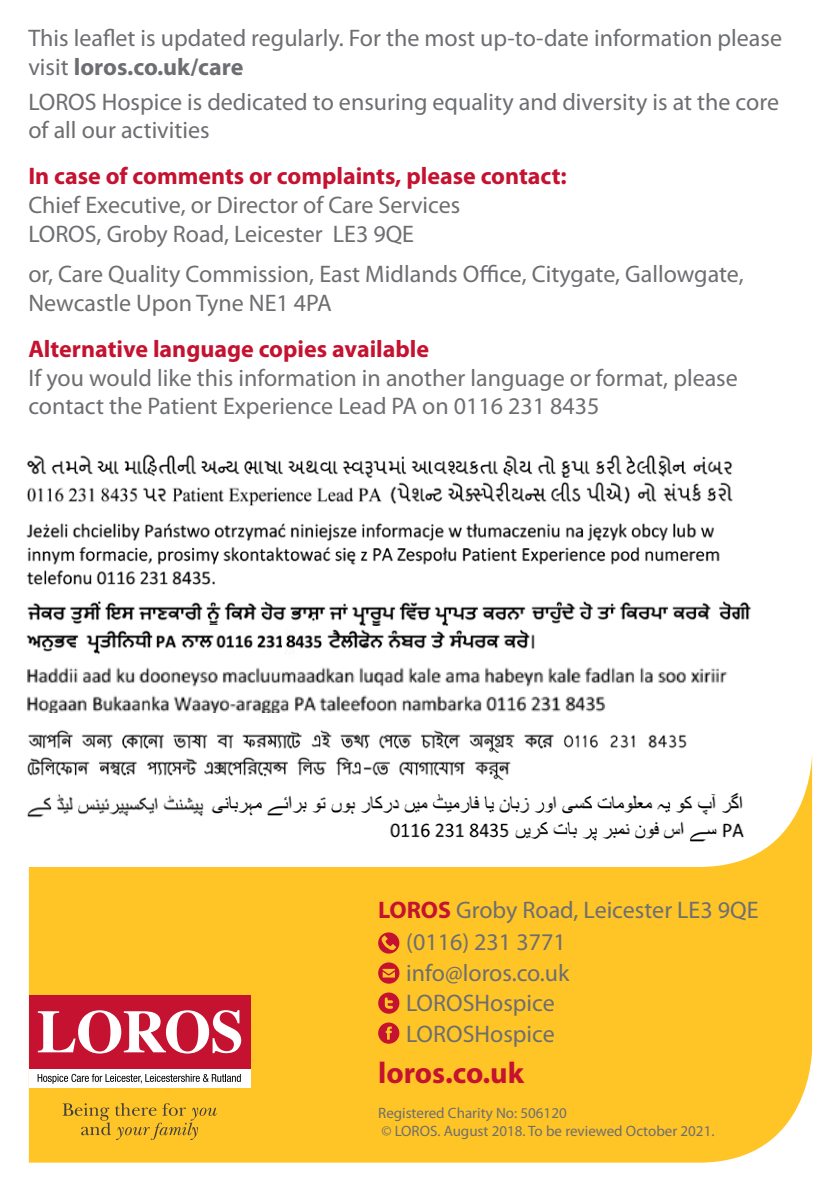
<style>
.page{position:relative;width:840px;height:1191px;background:#fff}
.page>*{position:absolute;margin:0;border:0;box-sizing:border-box;transform-origin:0 0}
.t1{font:700 30px "Myriad Pro";color:#c41230}
.t2{font:24px/28.8px "Myriad Pro";color:#6d6e71}
.t3{font:700 24px "Myriad Pro";color:#c41230}
.t4{font:15px/18px "Myriad Pro";color:#6d6e71}
.s1{font-weight:700}
.s2{font-weight:700;color:#c41230}
</style>
<div class="page">
<svg style="left:29px;top:761px;width:782px;height:401px;fill:#ffc425"></svg>
<div style="left:29px;top:995px;width:221px;height:73px;background:#c41230"></div>
<div style="left:29px;top:1068px;width:221px;height:19px;background:#fff"></div>
<svg style="left:38px;top:1010px;width:203px;height:43px"></svg>
<svg style="left:38px;top:1073px;width:203px;height:10px"></svg>
<svg style="left:63px;top:1103px;width:154px;height:37px;background:#e5b228"></svg>
<svg style="left:378px;top:1022px;width:21px;height:21px"></svg>
<svg style="left:378px;top:962px;width:21px;height:21px"></svg>
<svg style="left:378px;top:932px;width:21px;height:21px"></svg>
<svg style="left:378px;top:992px;width:21px;height:21px"></svg>
<img style="left:27px;top:667px;width:701px;height:46px">
<img style="left:27px;top:793px;width:178px;height:26px">
<img style="left:380px;top:818px;width:366px;height:26px">
<img style="left:208px;top:787px;width:534px;height:31px">
<img style="left:28px;top:730px;width:659px;height:23px">
<img style="left:27px;top:757px;width:170px;height:25px">
<img style="left:197px;top:757px;width:132px;height:25px">
<img style="left:337px;top:757px;width:183px;height:25px">
<img style="left:27px;top:454px;width:660px;height:24px">
<img style="left:27px;top:481px;width:630px;height:25px">
<img style="left:663px;top:482px;width:70px;height:20px">
<img style="left:693px;top:456px;width:40px;height:19px">
<img style="left:26px;top:523px;width:694px;height:62px">
<img style="left:27px;top:600px;width:724px;height:25px">
<img style="left:26px;top:630px;width:256px;height:25px">
<img style="left:286px;top:625px;width:249px;height:26px">
<p class="t2" style="left:28px;top:24px;width:754px">This leaflet is updated regularly. For the most up-to-date information please visit <span class="s1">loros.co.uk/care</span></p>
<p class="t2" style="left:28px;top:88px;width:751px">LOROS Hospice is dedicated to ensuring equality and diversity is at the core of all our activities</p>
<p class="t3" style="left:28px;top:163px;width:539px">In case of comments or complaints, please contact:</p>
<p class="t2" style="left:28px;top:191px;width:433px">Chief Executive, or Director of Care Services<br>LOROS, Groby Road, Leicester LE3 9QE</p>
<p class="t2" style="left:28px;top:260px;width:716px">or, Care Quality Commission, East Midlands Office, Citygate, Gallowgate,<br>Newcastle Upon Tyne NE1 4PA</p>
<p class="t3" style="left:28px;top:335px;width:402px">Alternative language copies available</p>
<p class="t2" style="left:28px;top:363px;width:710px">If you would like this information in another language or format, please contact the Patient Experience Lead PA on 0116 231 8435</p>
<p class="t2" style="left:406px;top:895px;width:353px;line-height:30.8px;text-indent:-28px"><span class="s2">LOROS</span> Groby Road, Leicester LE3 9QE (0116) 231 3771<br>info@loros.co.uk<br>LOROSHospice<br>LOROSHospice</p>
<p class="t1" style="left:378px;top:1056px;width:147px">loros.co.uk</p>
<p class="t4" style="left:378px;top:1104px;width:337px">Registered Charity No: 506120<br>© LOROS. August 2018. To be reviewed October 2021.</p>
</div>
